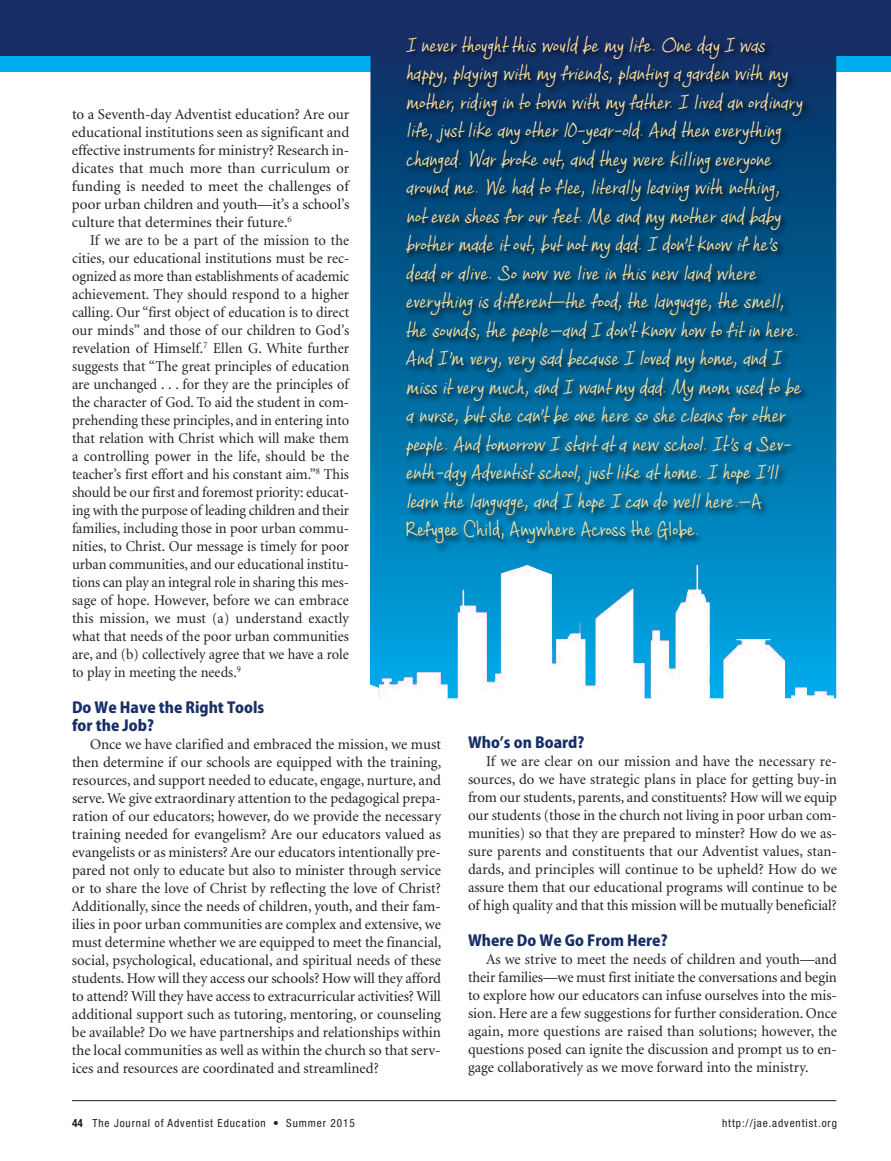
<style>
.page{position:relative;width:891px;height:1161px;background:#fff}
.page>*{position:absolute;margin:0;border:0;box-sizing:border-box;transform-origin:0 0}
.t1{font:italic 27px/28.5px "Cashew Apple Ale";color:#ffe19d}
.t2{font:15px/18px "Minion";color:#231f20;text-align:justify}
.t3{font:15px/18px "Minion";color:#231f20;text-align:justify;scale:.96 1}
.t4{font:800 15px/18px "Koz Go Pro";color:#172e66}
.t5{font:condensed 11.25px "Helvetica Neue";letter-spacing:.08em;color:#231f20}
.s1{font-style:normal}
.s2{font-weight:700}
</style>
<div class="page">
<hr style="left:72px;top:1100px;width:764px;height:1px;background:#231f20">
<div style="left:0;top:48px;width:891px;height:24px;background:#00aeef"></div>
<div style="left:0;top:0;width:891px;height:56px;background:#172e66"></div>
<svg style="left:370px;top:56px;width:466px;height:642px;background:#05659a"></svg>
<img style="left:379px;top:564px;width:455px;height:135px">
<img style="left:391px;top:38px;width:435px;height:534px">
<p class="t1" style="left:406px;top:31px;width:403px">I never thought this would be my life. One day I was happy , play ing with my friends, planting a garden with my mother, riding in to town with my father. I lived an ordinary life, just like any other 10-y ear-old. And then everything changed. War broke out, and they were killing every one around me. We had to flee, literally leaving with nothing , not even shoes for our feet. Me and my mother and baby brother made it out, but not my dad. I don’t know if he’s dead or alive. So now we live in this new land where everything is different—the food, the languag e, the smell, the sounds, the people—and I don’tknow how to fit in here.<br>And I’m very , very sad because I loved my home, and I miss it very much, and I want my dad. My mom used to be a nurse, but she can’t be one here so she cleans for other people. And tomorrow I start at a new school. It’s a Sev&shy;enth-day Adventist school, just like at home. I hope I’ll learn the language, and I hope I can do well here.<span class="s1">— A Refugee Child, Anywhere Across the Globe.</span></p>
<p class="t2" style="left:72px;top:106px;width:279px">to a Seventh-day Adventist education? Are our educational institutions seen as significant and effective instruments for ministry? Research in&shy;dicates that much more than curriculum or funding is needed to meet the challenges of poor urban children and youth—it’s a school’s culture that determines their future.<sup>6</sup></p>
<p class="t3" style="left:72px;top:232px;width:291px;text-indent:18px">If we are to be a part of the mission to the cities, our educational institutions must be rec&shy;ognized as more than establishments of academic achievement. They should respond to a higher calling. Our “first object of education is to direct our minds” and those of our children to God’s revelation of Himself.<sup>7</sup> Ellen G. White further suggests that “The great principles of education are unchanged . . . for they are the principles of the character of God. To aid the student in com&shy;prehending these principles, and in entering into that relation with Christ which will make them a controlling power in the life, should be the teacher’s first effort and his constant aim.”<sup>8</sup> This should be our first and foremost priority: educat&shy;ing with the purpose of leading children and their families, including those in poor urban commu&shy;nities, to Christ. Our message is timely for poor urban communities, and our educational institu&shy;tions can play an integral role in sharing this mes&shy;sage of hope. However, before we can embrace this mission, we must (a) understand exactly what that needs of the poor urban communities are, and (b) collectively agree that we have a role to play in meeting the needs.<sup>9</sup></p>
<p class="t4" style="left:72px;top:699px;width:194px">Do We Have the Right Tools for the Job?</p>
<p class="t2" style="left:72px;top:736px;width:371px;text-indent:18px">Once we have clarified and embraced the mission, we must then determine if our schools are equipped with the training, resources, and support needed to educate, engage, nurture, and serve.We give extraordinary attention to the pedagogical prepa&shy;ration of our educators; however, do we provide the necessary training needed for evangelism? Are our educators valued as evangelists or as ministers? Are our educators intentionally pre&shy;pared not only to educate but also to minister through service or to share the love of Christ by reflecting the love of Christ?<br>Additionally, since the needs of children, youth, and their fam&shy;ilies in poor urban communities are complex and extensive, we must determine whether we are equipped to meet the financial, social, psychological, educational, and spiritual needs of these students. How will they access our schools? How will they afford to attend? Will they have access to extracurricular activities? Will additional support such as tutoring, mentoring, or counseling be available? Do we have partnerships and relationships within the local communities as well as within the church so that serv&shy;ices and resources are coordinated and streamlined?</p>
<p class="t4" style="left:468px;top:735px;width:118px">Who’s on Board?</p>
<p class="t2" style="left:468px;top:754px;width:371px;text-indent:18px">If we are clear on our mission and have the necessary re&shy;sources, do we have strategic plans in place for getting buy-in from our students, parents, and constituents? How will we equip our students (those in the church not living in poor urban com&shy;munities) so that they are prepared to minster? How do we as&shy;sure parents and constituents that our Adventist values, stan&shy;dards, and principles will continue to be upheld? How do we assure them that our educational programs will continue to be of high quality and that this mission will be mutually beneficial?</p>
<p class="t4" style="left:468px;top:933px;width:201px">Where Do We Go From Here?</p>
<p class="t2" style="left:468px;top:952px;width:371px;text-indent:18px">As we strive to meet the needs of children and youth—and their families—we must first initiate the conversations and begin to explore how our educators can infuse ourselves into the mis&shy;sion. Here are a few suggestions for further consideration. Once again, more questions are raised than solutions; however, the questions posed can ignite the discussion and prompt us to en&shy;gage collaboratively as we move forward into the ministry.</p>
<p class="t5" style="left:72px;top:1119px;width:284px"><span class="s2">44</span> The Journal of Adventist Education • Summer 2015</p>
<p class="t5" style="left:722px;top:1119px;width:116px">http://jae.adventist.org</p>
</div>
